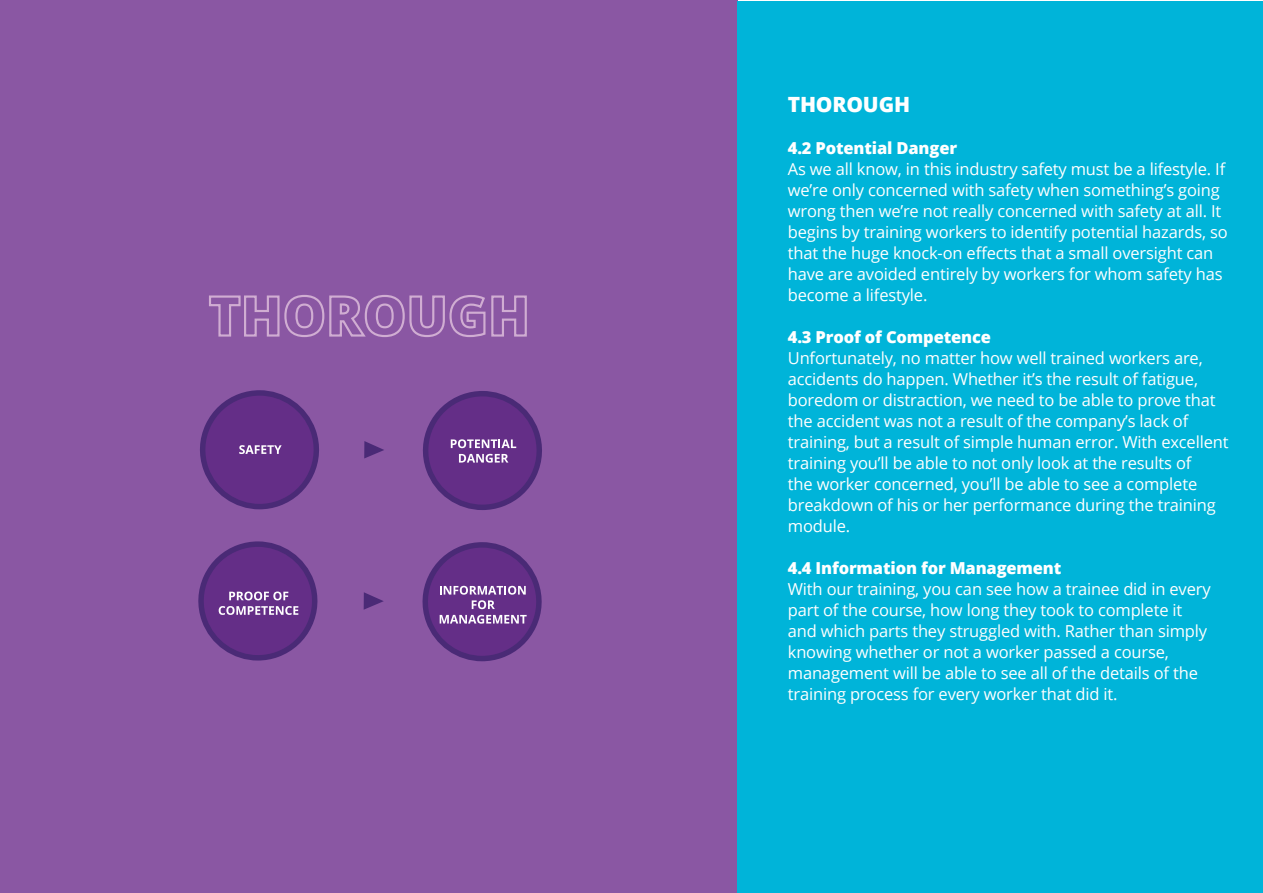
<style>
.page{position:relative;width:1263px;height:893px;background:#fff}
.page>*{position:absolute;margin:0;border:0;box-sizing:border-box;transform-origin:0 0}
.t1{font:800 21px "Open Sans";letter-spacing:-.01em;color:#fff}
.t2{font:16.5px/21px "Open Sans";letter-spacing:-.01em;color:#fff}
.t3{font:800 16.5px "Open Sans";letter-spacing:-.01em;color:#fff}
</style>
<div class="page">
<div style="left:0;top:0;width:737px;height:893px;background:#8a57a3"></div>
<svg style="left:200px;top:390px;width:119px;height:120px"></svg>
<svg style="left:423px;top:391px;width:119px;height:119px"></svg>
<svg style="left:198px;top:541px;width:120px;height:120px"></svg>
<svg style="left:422px;top:542px;width:120px;height:120px"></svg>
<svg style="left:364px;top:441px;width:20px;height:17px"></svg>
<svg style="left:364px;top:592px;width:20px;height:18px"></svg>
<svg style="left:209px;top:295px;width:318px;height:42px"></svg>
<div style="left:737px;top:1px;width:526px;height:891px;background:#00b4d9"></div>
<p class="t1" style="left:788px;top:89px;width:124px">THOROUGH</p>
<p class="t3" style="left:788px;top:136px;width:171px">4.2 Potential Danger</p>
<p class="t2" style="left:788px;top:158px;width:441px">As we all know, in this industry safety must be a lifestyle. If we’re only concerned with safety when something’s going wrong then we’re not really concerned with safety at all. It begins by training workers to identify potential hazards, so that the huge knock-on effects that a small oversight can have are avoided entirely by workers for whom safety has become a lifestyle.</p>
<p class="t3" style="left:788px;top:325px;width:205px">4.3 Proof of Competence</p>
<p class="t2" style="left:788px;top:347px;width:442px">Unfortunately, no matter how well trained workers are, accidents do happen. Whether it’s the result of fatigue, boredom or distraction, we need to be able to prove that the accident was not a result of the company’s lack of training, but a result of simple human error. With excellent training you’ll be able to not only look at the results of<br>the worker concerned, you’ll be able to see a complete breakdown of his or her performance during the training module.</p>
<p class="t3" style="left:788px;top:556px;width:275px">4.4 Information for Management</p>
<p class="t2" style="left:788px;top:578px;width:424px">With our training, you can see how a trainee did in every part of the course, how long they took to complete it and which parts they struggled with. Rather than simply knowing whether or not a worker passed a course, management will be able to see all of the details of the training process for every worker that did it.</p>
</div>
